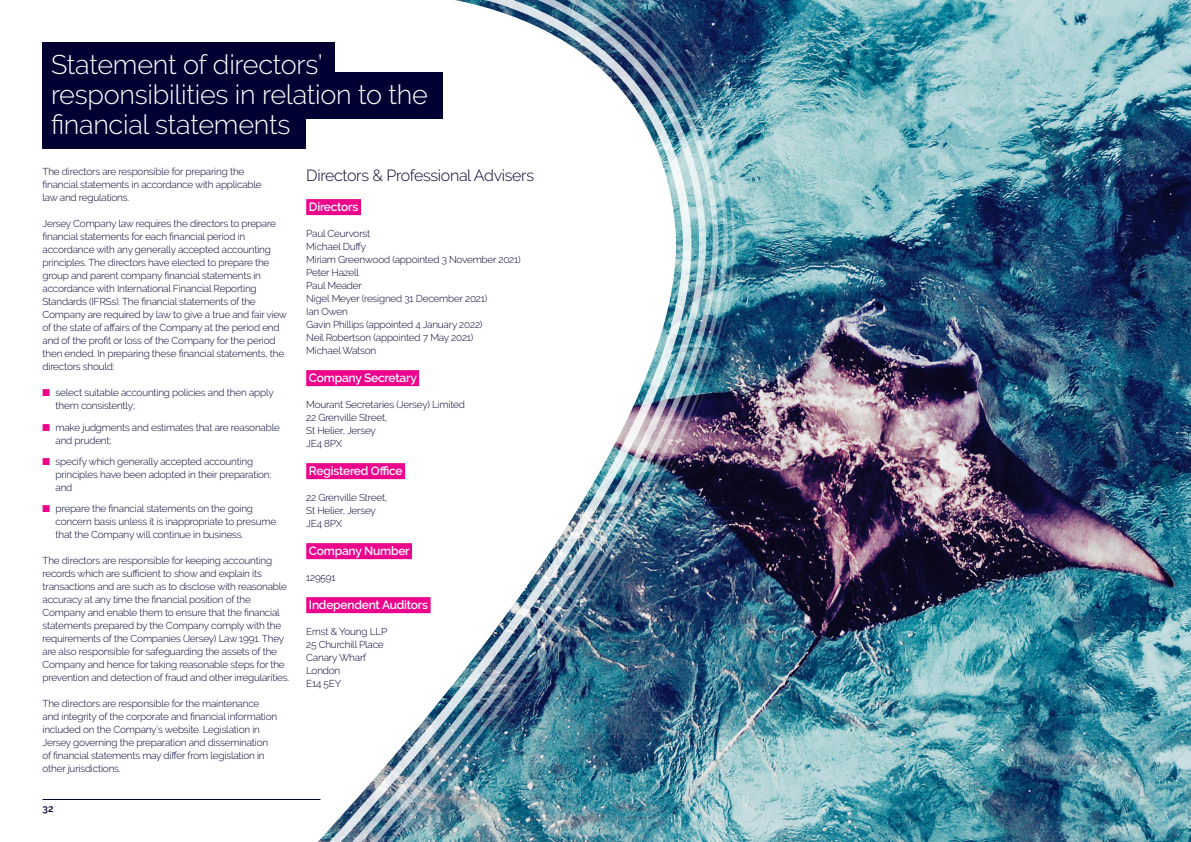
<style>
.page{position:relative;width:1191px;height:842px;background:#fff}
.page>*{position:absolute;margin:0;border:0;box-sizing:border-box;transform-origin:0 0}
.t1{font:300 27px/30px "Raleway";letter-spacing:-.01em;color:#fff}
.Canopius_12_13pt_Pin{font:300 16px "Raleway";letter-spacing:-.02em;color:#000032}
.Canopius_12_13pt_Pin-2{font:600 12px "Raleway";letter-spacing:-.02em;color:#fff}
.t2{font:300 10px/13px "Raleway";letter-spacing:-.02em;color:#000032}
.t3{font:600 10px "Raleway";color:#000032}
.s1{color:#ed028c}
</style>
<div class="page">
<img style="left:740px;top:0;width:451px;height:842px">
<img style="left:719px;top:0;width:16px;height:842px">
<img style="left:693px;top:0;width:26px;height:842px">
<svg style="left:146px;top:0;width:547px;height:842px"></svg>
<div style="left:306px;top:199px;width:55px;height:16px;background:#ed028c"></div>
<div style="left:306px;top:370px;width:113px;height:16px;background:#ed028c"></div>
<div style="left:306px;top:463px;width:99px;height:16px;background:#ed028c"></div>
<div style="left:306px;top:543px;width:106px;height:16px;background:#ed028c"></div>
<div style="left:306px;top:597px;width:124px;height:16px;background:#ed028c"></div>
<hr style="left:43px;top:799px;width:277px;height:1px;background:#000032">
<div style="left:43px;top:43px;width:291px;height:46px;background:#000032"></div>
<div style="left:43px;top:72px;width:400px;height:47px;background:#000032"></div>
<div style="left:43px;top:102px;width:263px;height:47px;background:#000032"></div>
<p class="t1" style="left:51px;top:50px;width:378px">Statement of directors’ responsibilities in relation to the financial statements</p>
<p class="t2" style="left:43px;top:165px;width:221px">The directors are responsible for preparing the financial statements in accordance with applicable law and regulations.</p>
<p class="t2" style="left:43px;top:217px;width:246px">Jersey Company law requires the directors to prepare financial statements for each financial period in accordance with any generally accepted accounting principles. The directors have elected to prepare the group and parent company financial statements in accordance with International Financial Reporting Standards (IFRSs). The financial statements of the Company are required by law to give a true and fair view of the state of affairs of the Company at the period end and of the profit or loss of the Company for the period then ended. In preparing these financial statements, the directors should:</p>
<p class="t2" style="left:56px;top:386px;width:220px;text-indent:-13px"><span class="s1">■</span> select suitable accounting policies and then apply them consistently;</p>
<p class="t2" style="left:56px;top:420px;width:226px;text-indent:-13px"><span class="s1">■</span> make judgments and estimates that are reasonable and prudent;</p>
<p class="t2" style="left:56px;top:454px;width:217px;text-indent:-13px"><span class="s1">■</span> specify which generally accepted accounting principles have been adopted in their preparation; and</p>
<p class="t2" style="left:56px;top:501px;width:222px;text-indent:-13px"><span class="s1">■</span> prepare the financial statements on the going concern basis unless it is inappropriate to presume that the Company will continue in business.</p>
<p class="t2" style="left:43px;top:553px;width:248px">The directors are responsible for keeping accounting records which are sufficient to show and explain its transactions and are such as to disclose with reasonable accuracy at any time the financial position of the Company and enable them to ensure that the financial statements prepared by the Company comply with the requirements of the Companies (Jersey) Law 1991. They are also responsible for safeguarding the assets of the Company and hence for taking reasonable steps for the prevention and detection of fraud and other irregularities.</p>
<p class="t2" style="left:43px;top:696px;width:236px">The directors are responsible for the maintenance and integrity of the corporate and financial information included on the Company’s website. Legislation in Jersey governing the preparation and dissemination of financial statements may differ from legislation in other jurisdictions.</p>
<p class="t3" style="left:43px;top:803px;width:12px">32</p>
<p class="Canopius_12_13pt_Pin" style="left:306px;top:166px;width:229px">Directors &amp; Professional Advisers</p>
<p class="Canopius_12_13pt_Pin-2" style="left:309px;top:200px;width:51px">Directors</p>
<p class="t2" style="left:306px;top:227px;width:66px">Paul Ceurvorst</p>
<p class="t2" style="left:306px;top:240px;width:61px">Michael Duffy</p>
<p class="t2" style="left:306px;top:253px;width:216px">Miriam Greenwood (appointed 3 November 2021)</p>
<p class="t2" style="left:306px;top:266px;width:54px">Peter Hazell</p>
<p class="t2" style="left:306px;top:279px;width:57px">Paul Meader</p>
<p class="t2" style="left:306px;top:292px;width:182px">Nigel Meyer (resigned 31 December 2021)</p>
<p class="t2" style="left:306px;top:305px;width:43px">Ian Owen</p>
<p class="t2" style="left:306px;top:318px;width:178px">Gavin Phillips (appointed 4 January 2022)</p>
<p class="t2" style="left:306px;top:331px;width:169px">Neil Robertson (appointed 7 May 2021)</p>
<p class="t2" style="left:306px;top:344px;width:72px">Michael Watson</p>
<p class="Canopius_12_13pt_Pin-2" style="left:309px;top:371px;width:109px">Company Secretary</p>
<p class="t2" style="left:306px;top:398px;width:160px">Mourant Secretaries (Jersey) Limited</p>
<p class="t2" style="left:306px;top:411px;width:83px">22 Grenville Street,</p>
<p class="t2" style="left:306px;top:424px;width:71px">St Helier, Jersey</p>
<p class="t2" style="left:306px;top:437px;width:37px">JE4 8PX</p>
<p class="Canopius_12_13pt_Pin-2" style="left:309px;top:464px;width:95px">Registered Office</p>
<p class="t2" style="left:306px;top:491px;width:83px">22 Grenville Street,</p>
<p class="t2" style="left:306px;top:504px;width:71px">St Helier, Jersey<br>JE4 8PX</p>
<p class="Canopius_12_13pt_Pin-2" style="left:309px;top:544px;width:102px">Company Number</p>
<p class="t2" style="left:306px;top:571px;width:31px">129591</p>
<p class="Canopius_12_13pt_Pin-2" style="left:309px;top:598px;width:121px">Independent Auditors</p>
<p class="t2" style="left:306px;top:625px;width:83px">Ernst &amp; Young LLP</p>
<p class="t2" style="left:306px;top:638px;width:79px">25 Churchill Place</p>
<p class="t2" style="left:306px;top:651px;width:62px">Canary Wharf</p>
<p class="t2" style="left:306px;top:664px;width:36px">London</p>
<p class="t2" style="left:306px;top:677px;width:36px">E14 5EY</p>
</div>
